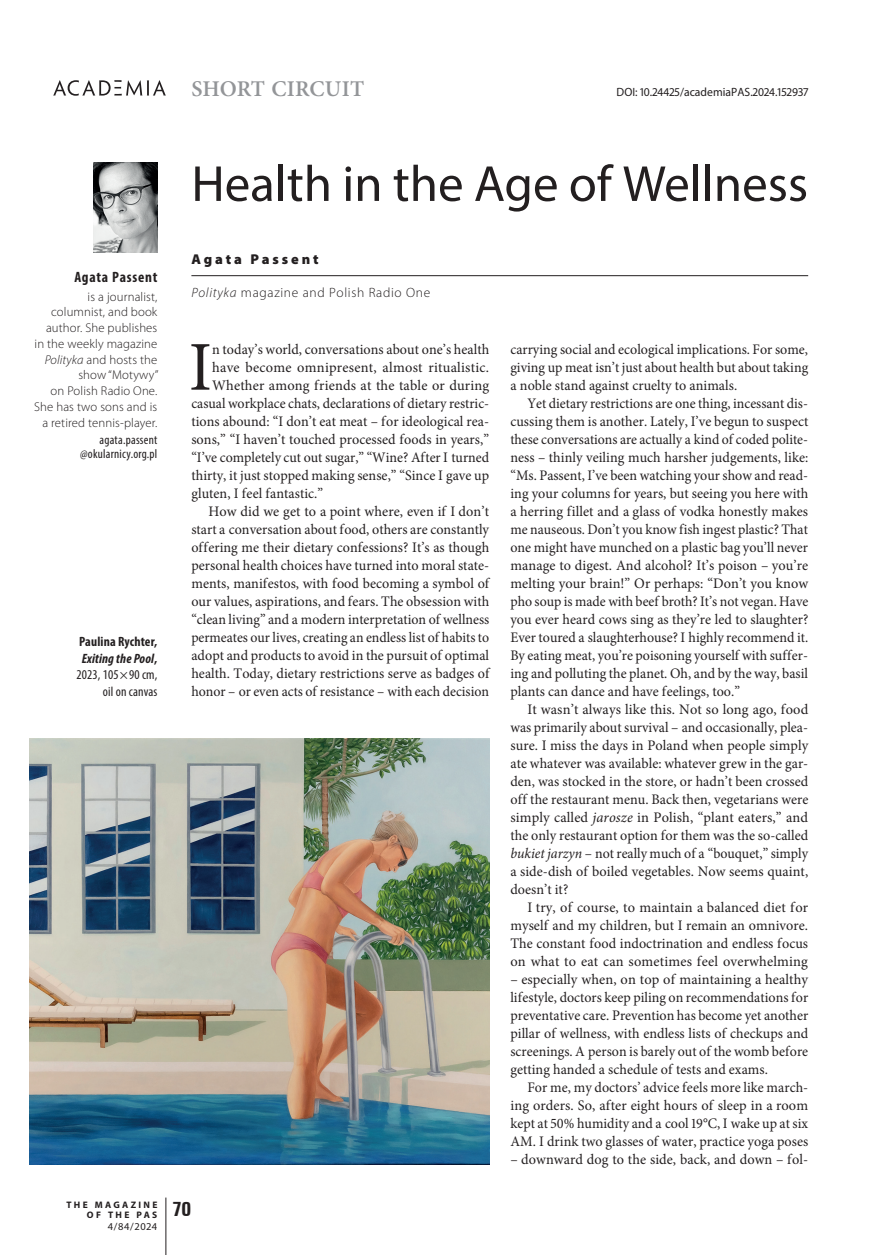
<style>
.page{position:relative;width:872px;height:1255px;background:#fff}
.page>*{position:absolute;margin:0;border:0;box-sizing:border-box;transform-origin:0 0}
.t1{font:69.9px "Minion Pro";color:#231f20}
.t2{font:51px "Myriad Pro";color:#231f20}
.t3{font:600 22.5px "Minion Pro";color:#939598}
.t4{font:700 condensed 21px "Unitus TEE";color:#231f20}
.t5{font:700 condensed 15px "Myriad Pro";letter-spacing:.05em;color:#231f20}
.t6{font:14.55px/18px "Minion Pro";letter-spacing:.005em;color:#231f20;text-align:justify}
.t7{font:14.55px/18px "Minion Pro";letter-spacing:.005em;color:#231f20;text-align:justify;scale:.96 1}
.t8{font:14.55px "Minion Pro";letter-spacing:.005em;color:#231f20;scale:.95 1}
.t9{font:900 14.25px "Myriad Pro";letter-spacing:.2em;color:#231f20}
.t10{font:condensed 13.5px/16.5px "Myriad Pro";letter-spacing:.01em;color:#231f20;text-align:right}
.t11{font:300 13.5px "Myriad Pro";letter-spacing:.05em;color:#231f20}
.t12{font:300 12.75px/15.8px "Myriad Pro";letter-spacing:.01em;color:#231f20;text-align:right}
.t13{font:condensed 12.75px/13.5px "Myriad Pro";letter-spacing:.02em;color:#231f20;text-align:right}
.t14{font:12px "Myriad Pro";letter-spacing:.005em;color:#231f20}
.t15{font:10.5px "Myriad Pro";color:#231f20}
.t16{font:700 9.45px/10.5px "Myriad Pro";letter-spacing:.245em;color:#231f20;text-align:right}
.s1{font-style:italic}
.s2{font-weight:700}
.s3{font-weight:700;font-style:italic}
</style>
<div class="page">
<hr style="left:166px;top:1197px;width:1px;height:57px;background:#231f20">
<img style="left:94px;top:163px;width:63px;height:89px">
<hr style="left:191px;top:275px;width:617px;height:1px;background:#231f20">
<img style="left:30px;top:739px;width:459px;height:424px">
<svg style="left:53px;top:80px;width:113px;height:16px"></svg>
<h3 class="t3" style="left:191px;top:73px;width:174px">SHORT CIRCUIT</h3>
<p class="t14" style="left:616px;top:84px;width:193px">DOI: 10.24425/academiaPAS.2024.152937</p>
<h2 class="t2" style="left:191px;top:152px;width:618px">Health in the Age of Wellness</h2>
<p class="t5" style="left:74px;top:267px;width:85px">Agata Passent</p>
<p class="t12" style="left:34px;top:288px;width:126px">is a journalist, columnist, and book author. She publishes<br>in the weekly magazine<br><span class="s1">Polityka</span> and hosts the show “Motywy”<br>on Polish Radio One.<br>She has two sons and is a retired tennis-player.</p>
<p class="t13" style="left:80px;top:433px;width:79px">agata.passent @okularnicy.org.pl</p>
<p class="t10" style="left:76px;top:633px;width:82px"><span class="s2">Paulina Rychter,<br></span><span class="s3">Exiting the Pool</span><span class="s2">,<br></span>2023, 105×90 cm, oil on canvas</p>
<p class="t9" style="left:191px;top:249px;width:129px">Agata Passent</p>
<p class="t11" style="left:191px;top:284px;width:240px"><span class="s1">Polityka</span> magazine and Polish Radio One</p>
<h1 class="t1" style="left:189px;top:320px;width:25px">I</h1>
<p class="t6" style="left:212px;top:340px;width:279px">n today’s world, conversations about one’s health</p>
<p class="t6" style="left:212px;top:358px;width:278px">have become omnipresent, almost ritualistic.</p>
<p class="t6" style="left:212px;top:376px;width:278px">Whether among friends at the table or during</p>
<p class="t7" style="left:191px;top:394px;width:312px">casual workplace chats, declarations of dietary restric-</p>
<p class="t6" style="left:191px;top:412px;width:299px">tions abound: “I don’t eat meat – for ideological rea-</p>
<p class="t6" style="left:191px;top:430px;width:299px">sons,” “I haven’t touched processed foods in years,”</p>
<p class="t7" style="left:191px;top:448px;width:312px">“I’ve completely cut out sugar,” “Wine? After I turned</p>
<p class="t6" style="left:191px;top:466px;width:299px">thirty, it just stopped making sense,” “Since I gave up</p>
<p class="t6" style="left:191px;top:484px;width:133px">gluten, I feel fantastic.”</p>
<p class="t6" style="left:208px;top:502px;width:282px">How did we get to a point where, even if I don’t</p>
<p class="t6" style="left:191px;top:520px;width:299px">start a conversation about food, others are constantly</p>
<p class="t6" style="left:191px;top:538px;width:299px">offering me their dietary confessions? It’s as though</p>
<p class="t6" style="left:191px;top:556px;width:299px">personal health choices have turned into moral state-</p>
<p class="t6" style="left:191px;top:574px;width:299px">ments, manifestos, with food becoming a symbol of</p>
<p class="t6" style="left:191px;top:592px;width:299px">our values, aspirations, and fears. The obsession with</p>
<p class="t7" style="left:191px;top:610px;width:312px">“clean living” and a modern interpretation of wellness</p>
<p class="t8" style="left:191px;top:627px;width:315px">permeates our lives, creating an endless list of habits to</p>
<p class="t6" style="left:191px;top:646px;width:299px">adopt and products to avoid in the pursuit of optimal</p>
<p class="t6" style="left:191px;top:664px;width:299px">health. Today, dietary restrictions serve as badges of</p>
<p class="t7" style="left:191px;top:682px;width:311px">honor – or even acts of resistance – with each decision</p>
<p class="t16" style="left:67px;top:1198px;width:92px">THE MAGAZINE<br>OF THE PAS</p>
<p class="t15" style="left:108px;top:1220px;width:51px">4/84/2024</p>
<h3 class="t4" style="left:172px;top:1196px;width:21px">70</h3>
<p class="t7" style="left:510px;top:340px;width:312px">carrying social and ecological implications. For some, giving up meat isn’t just about health but about taking a noble stand against cruelty to animals.</p>
<p class="t7" style="left:510px;top:394px;width:312px;text-indent:17px">Yet dietary restrictions are one thing, incessant dis&shy;cussing them is another. Lately, I’ve begun to suspect these conversations are actually a kind of coded polite&shy;ness – thinly veiling much harsher judgements, like: “Ms. Passent, I’ve been watching your show and read&shy;ing your columns for years, but seeing you here with a herring fillet and a glass of vodka honestly makes me nauseous. Don’t you know fish ingest plastic? That one might have munched on a plastic bag you’ll never manage to digest. And alcohol? It’s poison – you’re melting your brain!” Or perhaps: “Don’t you know pho soup is made with beef broth? It’s not vegan. Have you ever heard cows sing as they’re led to slaughter?<br>Ever toured a slaughterhouse? I highly recommend it.<br>By eating meat, you’re poisoning yourself with suffer&shy;ing and polluting the planet. Oh, and by the way, basil plants can dance and have feelings, too.”</p>
<p class="t6" style="left:510px;top:700px;width:299px;text-indent:17px">It wasn’t always like this. Not so long ago, food was primarily about survival – and occasionally, plea&shy;sure. I miss the days in Poland when people simply ate whatever was available: whatever grew in the gar&shy;den, was stocked in the store, or hadn’t been crossed off the restaurant menu. Back then, vegetarians were simply called <span class="s1">jarosze</span> in Polish, “plant eaters,” and the only restaurant option for them was the so-called <span class="s1">bukiet jarzyn</span> – not really much of a “bouquet,” simply a side-dish of boiled vegetables. Now seems quaint, doesn’t it?</p>
<p class="t6" style="left:510px;top:898px;width:299px;text-indent:17px">I try, of course, to maintain a balanced diet for myself and my children, but I remain an omnivore.<br>The constant food indoctrination and endless focus on what to eat can sometimes feel overwhelming</p>
<p class="t6" style="left:510px;top:970px;width:299px">– especially when, on top of maintaining a healthy lifestyle, doctors keep piling on recommendations for preventative care. Prevention has become yet another pillar of wellness, with endless lists of checkups and screenings. A person is barely out of the womb before getting handed a schedule of tests and exams.</p>
<p class="t6" style="left:510px;top:1078px;width:299px;text-indent:17px">For me, my doctors’ advice feels more like march&shy;ing orders. So, after eight hours of sleep in a room kept at 50% humidity and a cool 19°C, I wake up at six AM. I drink two glasses of water, practice yoga poses</p>
<p class="t6" style="left:510px;top:1150px;width:299px">– downward dog to the side, back, and down – fol-</p>
</div>
